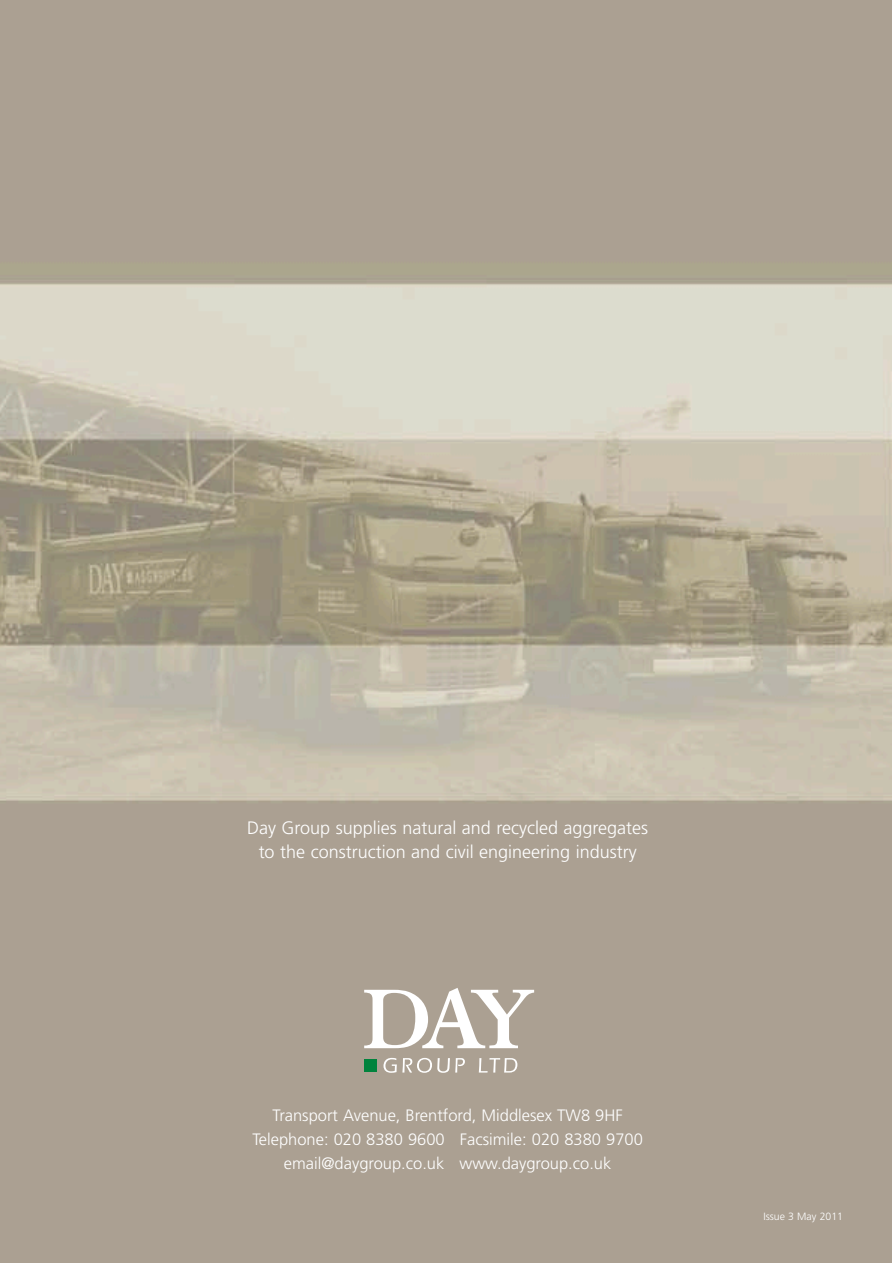
<style>
.page{position:relative;width:893px;height:1263px;background:#fff}
.page>*{position:absolute;margin:0;border:0;box-sizing:border-box;transform-origin:0 0}
.t1{font:300 18px/24px "Frutiger";color:#fff;text-align:center}
.t2{font:300 16.5px/24px "Frutiger";color:#fff;text-align:center}
.t3{font:300 10.5px "Frutiger";color:#fff}
</style>
<div class="page">
<img style="left:0;top:0;width:892px;height:1263px">
<div style="left:364px;top:1059px;width:13px;height:13px;background:#00833d"></div>
<svg style="left:383px;top:1058px;width:82px;height:15px"></svg>
<svg style="left:479px;top:1058px;width:38px;height:14px"></svg>
<svg style="left:364px;top:988px;width:170px;height:60px"></svg>
<p class="t1" style="left:247px;top:817px;width:403px">Day Group supplies natural and recycled aggregates to the construction and civil engineering industry</p>
<p class="t2" style="left:253px;top:1105px;width:392px">Transport Avenue, Brentford, Middlesex TW8 9HF<br>Telephone: 020 8380 9600 Facsimile: 020 8380 9700 email@daygroup.co.uk www.daygroup.co.uk</p>
<p class="t3" style="left:763px;top:1212px;width:81px">Issue 3 May 2011</p>
</div>
